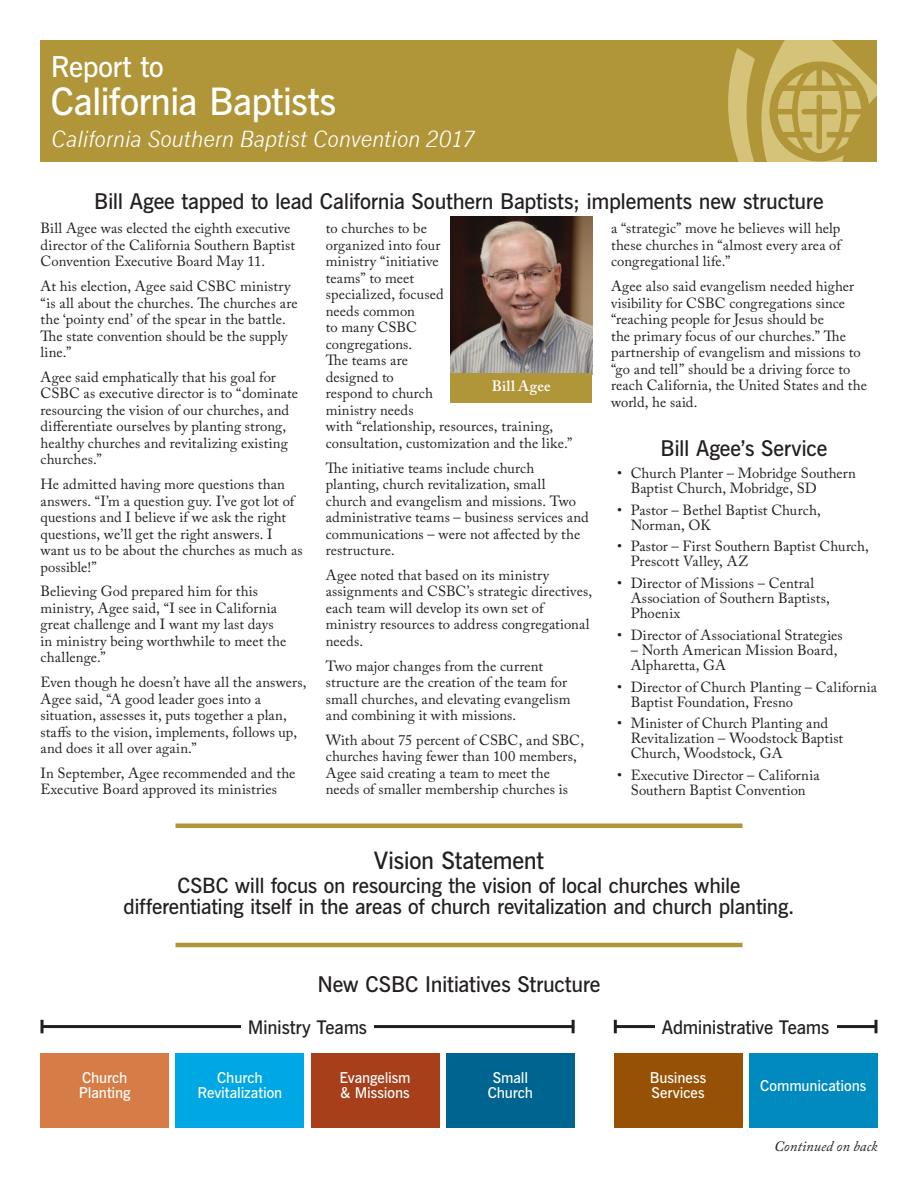
<style>
.page{position:relative;width:918px;height:1188px;background:#fff}
.page>*{position:absolute;margin:0;border:0;box-sizing:border-box;transform-origin:0 0}
.t1{font:600 37.8px "News Gothic BT";letter-spacing:-.015em;color:#fff}
.t2{font:600 28.8px "News Gothic BT";letter-spacing:-.015em;color:#fff}
.Headline{font:600 24px "News Gothic BT";letter-spacing:-.015em;color:#231f20}
.Headline-2{font:600 21.75px "News Gothic BT";letter-spacing:-.01em;color:#231f20}
.t3{font:italic 21.6px "News Gothic";letter-spacing:-.005em;color:#fff}
.Paragraph_Style_7{font:600 21px/21px "News Gothic BT";letter-spacing:-.015em;color:#231f20;text-align:center}
.Paragraph_Style_7-2{font:600 18.75px "News Gothic BT";letter-spacing:-.02em;color:#231f20}
.Paragraph_Style_6{font:600 15px/15px "News Gothic BT";letter-spacing:-.005em;color:#fff}
.Paragraph_Style_2{font:600 15px "Adobe Caslon Pro";letter-spacing:.02em;color:#fff}
.Body_Copy{font:14.7px/16.5px "Adobe Caslon Pro";letter-spacing:.005em;color:#231f20}
.MInistry_Highlights{font:italic 14.7px "Adobe Caslon Pro";letter-spacing:.005em;color:#231f20}
</style>
<div class="page">
<div style="left:40px;top:40px;width:838px;height:122px;background:#b19539"></div>
<svg style="left:728px;top:40px;width:150px;height:122px"></svg>
<img style="left:451px;top:216px;width:141px;height:157px">
<div style="left:450px;top:373px;width:142px;height:29px;background:#b19539"></div>
<hr style="left:176px;top:824px;width:566px;height:4px;background:#b19539">
<hr style="left:176px;top:943px;width:566px;height:4px;background:#b19539">
<div style="left:40px;top:1053px;width:129px;height:74px;background:#d67c46"></div>
<div style="left:176px;top:1053px;width:128px;height:74px;background:#00a7e5"></div>
<div style="left:311px;top:1053px;width:128px;height:74px;background:#a73f1b"></div>
<div style="left:446px;top:1053px;width:129px;height:74px;background:#006490"></div>
<div style="left:614px;top:1053px;width:128px;height:74px;background:#975104"></div>
<div style="left:749px;top:1053px;width:129px;height:74px;background:#008ac0"></div>
<hr style="left:42px;top:1025px;width:531px;height:3px;background:#231f20">
<svg style="left:40px;top:1020px;width:4px;height:13px"></svg>
<svg style="left:572px;top:1020px;width:3px;height:13px"></svg>
<hr style="left:615px;top:1025px;width:261px;height:3px;background:#231f20">
<svg style="left:614px;top:1020px;width:3px;height:13px"></svg>
<svg style="left:874px;top:1020px;width:4px;height:13px"></svg>
<div style="left:655px;top:1010px;width:181px;height:31px;background:#fff"></div>
<div style="left:241px;top:1010px;width:133px;height:31px;background:#fff"></div>
<p class="t2" style="left:51px;top:50px;width:114px">Report to</p>
<p class="t1" style="left:51px;top:79px;width:287px">California Baptists</p>
<p class="t3" style="left:51px;top:127px;width:426px">California Southern Baptist Convention 2017</p>
<p class="Headline-2" style="left:94px;top:188px;width:731px">Bill Agee tapped to lead California Southern Baptists; implements new structure</p>
<p class="Body_Copy" style="left:40px;top:220px;width:256px">Bill Agee was elected the eighth executive director of the California Southern Baptist<br>Convention Executive Board May 11.</p>
<p class="Body_Copy" style="left:40px;top:278px;width:259px">At his election, Agee said CSBC ministry “is all about the churches. The churches are the ‘pointy end’ of the spear in the battle.<br>The state convention should be the supply line.”</p>
<p class="Body_Copy" style="left:40px;top:368px;width:259px">Agee said emphatically that his goal for CSBC as executive director is to “dominate resourcing the vision of our churches, and differentiate ourselves by planting strong, healthy churches and revitalizing existing churches.”</p>
<p class="Body_Copy" style="left:40px;top:476px;width:264px">He admitted having more questions than answers. “I’m a question guy. I’ve got lot of questions and I believe if we ask the right questions, we’ll get the right answers. I want us to be about the churches as much as possible!”</p>
<p class="Body_Copy" style="left:40px;top:583px;width:247px">Believing God prepared him for this ministry, Agee said, “I see in California great challenge and I want my last days in ministry being worthwhile to meet the challenge.”</p>
<p class="Body_Copy" style="left:40px;top:674px;width:267px">Even though he doesn’t have all the answers, Agee said, “A good leader goes into a situation, assesses it, puts together a plan, staffs to the vision, implements, follows up, and does it all over again.”</p>
<p class="Body_Copy" style="left:40px;top:764px;width:257px">In September, Agee recommended and the<br>Executive Board approved its ministries</p>
<p class="Body_Copy" style="left:326px;top:220px;width:248px">to churches to be<br>organized into four<br>ministry “initiative<br>teams” to meet<br>specialized, focused<br>needs common<br>to many CSBC<br>congregations.<br>The teams are<br>designed to<br>respond to church<br>ministry needs<br>with “relationship, resources, training, consultation, customization and the like.”</p>
<p class="Body_Copy" style="left:326px;top:459px;width:264px">The initiative teams include church planting, church revitalization, small church and evangelism and missions. Two administrative teams – business services and communications – were not affected by the restructure.</p>
<p class="Body_Copy" style="left:326px;top:566px;width:268px">Agee noted that based on its ministry assignments and CSBC’s strategic directives, each team will develop its own set of ministry resources to address congregational needs.</p>
<p class="Body_Copy" style="left:326px;top:657px;width:246px">Two major changes from the current structure are the creation of the team for small churches, and elevating evangelism and combining it with missions.</p>
<p class="Body_Copy" style="left:326px;top:731px;width:260px">With about 75 percent of CSBC, and SBC, churches having fewer than 100 members, Agee said creating a team to meet the needs of smaller membership churches is</p>
<p class="Body_Copy" style="left:611px;top:220px;width:231px;text-align:justify">a “strategic” move he believes will help these churches in “almost every area of congregational life.”</p>
<p class="Body_Copy" style="left:611px;top:278px;width:257px">Agee also said evangelism needed higher visibility for CSBC congregations since “reaching people for Jesus should be<br>the primary focus of our churches.” The partnership of evangelism and missions to “go and tell” should be a driving force to reach California, the United States and the world, he said.</p>
<p class="Headline-2" style="left:661px;top:435px;width:168px">Bill Agee’s Service</p>
<p class="Body_Copy" style="left:631px;top:465px;width:227px;line-height:15px;text-indent:-14px">• Church Planter – Mobridge Southern<br>Baptist Church, Mobridge, SD</p>
<p class="Body_Copy" style="left:631px;top:502px;width:192px;line-height:15px;text-indent:-14px">• Pastor – Bethel Baptist Church,<br>Norman, OK</p>
<p class="Body_Copy" style="left:631px;top:539px;width:240px;line-height:15px;text-indent:-14px">• Pastor – First Southern Baptist Church,<br>Prescott Valley, AZ</p>
<p class="Body_Copy" style="left:631px;top:575px;width:201px;line-height:15px;text-indent:-14px">• Director of Missions – Central<br>Association of Southern Baptists,<br>Phoenix</p>
<p class="Body_Copy" style="left:617px;top:626px;width:227px">• Director of Associational Strategies</p>
<p class="Body_Copy" style="left:631px;top:642px;width:208px;line-height:15px">– North American Mission Board,<br>Alpharetta, GA</p>
<p class="Body_Copy" style="left:631px;top:679px;width:248px;line-height:15px;text-indent:-14px">• Director of Church Planting – California<br>Baptist Foundation, Fresno</p>
<p class="Body_Copy" style="left:631px;top:716px;width:214px;line-height:15px;text-indent:-14px">• Minister of Church Planting and<br>Revitalization – Woodstock Baptist<br>Church, Woodstock, GA</p>
<p class="Body_Copy" style="left:617px;top:767px;width:204px;line-height:15px;text-align:center">• Executive Director – California<br>Southern Baptist Convention</p>
<p class="Paragraph_Style_2" style="left:492px;top:377px;width:60px">Bill Agee</p>
<p class="Headline" style="left:374px;top:845px;width:172px">Vision Statement</p>
<p class="Paragraph_Style_7" style="left:124px;top:875px;width:672px">CSBC will focus on resourcing the vision of local churches while differentiating itself in the areas of church revitalization and church planting.</p>
<p class="Headline-2" style="left:317px;top:971px;width:285px">New CSBC Initiatives Structure</p>
<p class="Paragraph_Style_7-2" style="left:248px;top:1015px;width:121px">Ministry Teams</p>
<p class="Paragraph_Style_7-2" style="left:662px;top:1015px;width:169px">Administrative Teams</p>
<p class="Paragraph_Style_6" style="left:79px;top:1070px;width:53px">Church<br>Planting</p>
<p class="Paragraph_Style_6" style="left:197px;top:1070px;width:86px;text-align:center">Church<br>Revitalization</p>
<p class="Paragraph_Style_6" style="left:340px;top:1070px;width:73px">Evangelism &amp; Missions</p>
<p class="Paragraph_Style_6" style="left:488px;top:1070px;width:47px;text-align:center">Small<br>Church</p>
<p class="Paragraph_Style_6" style="left:650px;top:1070px;width:58px">Business<br>Services</p>
<p class="Paragraph_Style_6" style="left:760px;top:1078px;width:108px">Communications</p>
<p class="MInistry_Highlights" style="left:774px;top:1138px;width:105px">Continued on back</p>
</div>
